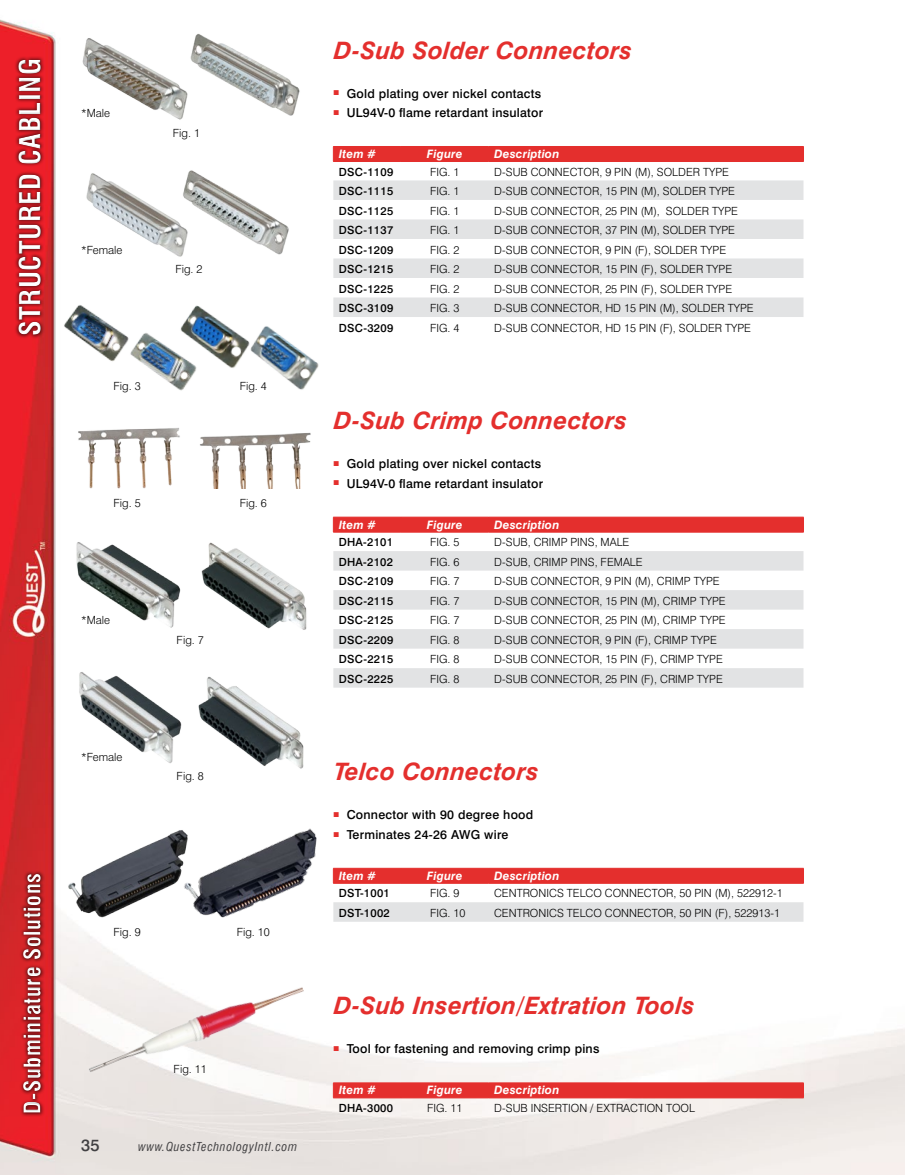
<style>
.page{position:relative;width:905px;height:1175px;background:#fff}
.page>*{position:absolute;margin:0;border:0;box-sizing:border-box;transform-origin:0 0}
.t1{font:700 condensed 28.5px "Swiss 721 BT";letter-spacing:.025em;color:#fff}
.t2{font:italic 700 24px "Swiss 721 BT";color:#e42f2d}
.t3{font:700 condensed 22.5px "Swiss 721 BT";letter-spacing:.025em;color:#fff}
.t4{font:500 16.5px "Swiss 721 BT";color:#414042}
.t5{font:500 12.3px "Swiss 721 BT";letter-spacing:.02em;color:#000}
.t6{font:italic condensed 12px "Swiss 721 BT";letter-spacing:.06em;color:#414042}
.t7{font:italic 700 11.7px "Swiss 721 BT";letter-spacing:.015em;color:#fff}
.t8{font:300 11.25px "Swiss 721 BT";color:#000}
.t9{font:500 11.25px "Swiss 721 BT";letter-spacing:.025em;color:#000}
</style>
<div class="page">
<img style="left:0;top:19px;width:904px;height:1155px">
<div style="left:15px;top:56px;width:30px;height:283px;background:#000;opacity:.61"></div>
<div style="left:17px;top:59px;width:24px;height:278px;background:#fff;opacity:.75"></div>
<div style="left:19px;top:59px;width:24px;height:278px;background:#000;opacity:.75"></div>
<div style="left:19px;top:870px;width:26px;height:246px;background:#000;opacity:.61"></div>
<div style="left:22px;top:873px;width:19px;height:241px;background:#fff;opacity:.75"></div>
<div style="left:24px;top:872px;width:19px;height:241px;background:#000;opacity:.52"></div>
<div style="left:333px;top:1082px;width:471px;height:15px;background:#e42f2d"></div>
<hr style="left:333px;top:1097px;width:68px;height:1px;background:#e42f2d">
<hr style="left:401px;top:1097px;width:87px;height:1px;background:#e42f2d">
<hr style="left:488px;top:1097px;width:315px;height:1px;background:#e42f2d">
<svg style="left:333px;top:180px;width:470px;height:137px;fill:#e2e3e4"></svg>
<div style="left:333px;top:146px;width:471px;height:15px;background:#e42f2d"></div>
<hr style="left:333px;top:161px;width:68px;height:1px;background:#e42f2d">
<hr style="left:401px;top:161px;width:87px;height:1px;background:#e42f2d">
<hr style="left:488px;top:161px;width:315px;height:1px;background:#e42f2d">
<svg style="left:333px;top:551px;width:470px;height:136px;fill:#e2e3e4"></svg>
<div style="left:333px;top:517px;width:471px;height:15px;background:#e42f2d"></div>
<hr style="left:333px;top:532px;width:68px;height:1px;background:#e42f2d">
<hr style="left:401px;top:532px;width:87px;height:1px;background:#e42f2d">
<hr style="left:488px;top:532px;width:315px;height:1px;background:#e42f2d">
<div style="left:333px;top:902px;width:470px;height:19px;background:#e2e3e4"></div>
<div style="left:333px;top:868px;width:471px;height:15px;background:#e42f2d"></div>
<hr style="left:333px;top:883px;width:68px;height:1px;background:#e42f2d">
<hr style="left:401px;top:883px;width:87px;height:1px;background:#e42f2d">
<hr style="left:488px;top:883px;width:315px;height:1px;background:#e42f2d">
<img style="left:62px;top:814px;width:140px;height:110px">
<img style="left:170px;top:812px;width:157px;height:111px">
<img style="left:74px;top:967px;width:235px;height:130px">
<img style="left:67px;top:661px;width:247px;height:116px">
<img style="left:191px;top:428px;width:127px;height:61px">
<img style="left:66px;top:527px;width:252px;height:113px">
<img style="left:75px;top:22px;width:230px;height:106px">
<img style="left:75px;top:159px;width:230px;height:106px">
<img style="left:63px;top:413px;width:128px;height:80px">
<img style="left:38px;top:276px;width:184px;height:134px">
<img style="left:169px;top:280px;width:173px;height:125px">
<h1 class="t1" style="left:13px;top:336px;width:279px;rotate:-90deg">STRUCTURED CABLING</h1>
<h3 class="t3" style="left:19px;top:1114px;width:243px;rotate:-90deg">D-Subminiature Solutions</h3>
<p class="t8" style="left:81px;top:106px;width:31px">*Male</p>
<p class="t8" style="left:173px;top:126px;width:29px">Fig. 1</p>
<p class="t8" style="left:81px;top:243px;width:43px">*Female</p>
<p class="t8" style="left:175px;top:262px;width:29px">Fig. 2</p>
<p class="t8" style="left:114px;top:379px;width:29px">Fig. 3</p>
<p class="t8" style="left:114px;top:496px;width:29px">Fig. 5</p>
<p class="t8" style="left:240px;top:379px;width:29px">Fig. 4</p>
<p class="t8" style="left:240px;top:496px;width:29px">Fig. 6</p>
<p class="t8" style="left:81px;top:613px;width:31px">*Male</p>
<p class="t8" style="left:177px;top:633px;width:29px">Fig. 7</p>
<p class="t8" style="left:81px;top:750px;width:43px">*Female</p>
<p class="t8" style="left:177px;top:769px;width:29px">Fig. 8</p>
<p class="t8" style="left:114px;top:925px;width:29px">Fig. 9</p>
<p class="t8" style="left:237px;top:925px;width:35px">Fig. 10</p>
<p class="t8" style="left:174px;top:1062px;width:35px">Fig. 11</p>
<h3 class="t4" style="left:81px;top:1135px;width:20px">35</h3>
<p class="t6" style="left:138px;top:1139px;width:160px">www.QuestTechnologyIntl.com</p>
<h2 class="t2" style="left:333px;top:35px;width:303px">D-Sub Solder Connectors</h2>
<p class="t5" style="left:333px;top:86px;width:209px"><sup>■</sup> Gold plating over nickel contacts</p>
<p class="t5" style="left:333px;top:105px;width:211px"><sup>■</sup> UL94V-0 flame retardant insulator</p>
<p class="t7" style="left:339px;top:146px;width:39px">Item #</p>
<p class="t7" style="left:427px;top:146px;width:37px">Figure</p>
<p class="t7" style="left:494px;top:146px;width:67px">Description</p>
<p class="t9" style="left:339px;top:165px;width:56px">DSC-1109</p>
<p class="t8" style="left:430px;top:165px;width:31px">FIG. 1</p>
<p class="t8" style="left:494px;top:165px;width:236px">D-SUB CONNECTOR, 9 PIN (M), SOLDER TYPE</p>
<p class="t9" style="left:339px;top:184px;width:56px">DSC-1115</p>
<p class="t8" style="left:430px;top:184px;width:31px">FIG. 1</p>
<p class="t8" style="left:494px;top:184px;width:242px">D-SUB CONNECTOR, 15 PIN (M), SOLDER TYPE</p>
<p class="t9" style="left:339px;top:204px;width:56px">DSC-1125</p>
<p class="t8" style="left:430px;top:204px;width:31px">FIG. 1</p>
<p class="t8" style="left:494px;top:204px;width:245px">D-SUB CONNECTOR, 25 PIN (M), SOLDER TYPE</p>
<p class="t9" style="left:339px;top:223px;width:56px">DSC-1137</p>
<p class="t8" style="left:430px;top:223px;width:31px">FIG. 1</p>
<p class="t8" style="left:494px;top:223px;width:242px">D-SUB CONNECTOR, 37 PIN (M), SOLDER TYPE</p>
<p class="t9" style="left:339px;top:243px;width:56px">DSC-1209</p>
<p class="t8" style="left:430px;top:243px;width:31px">FIG. 2</p>
<p class="t8" style="left:494px;top:243px;width:233px">D-SUB CONNECTOR, 9 PIN (F), SOLDER TYPE</p>
<p class="t9" style="left:339px;top:262px;width:56px">DSC-1215</p>
<p class="t8" style="left:430px;top:262px;width:31px">FIG. 2</p>
<p class="t8" style="left:494px;top:262px;width:239px">D-SUB CONNECTOR, 15 PIN (F), SOLDER TYPE</p>
<p class="t9" style="left:339px;top:282px;width:56px">DSC-1225</p>
<p class="t8" style="left:430px;top:282px;width:31px">FIG. 2</p>
<p class="t8" style="left:494px;top:282px;width:239px">D-SUB CONNECTOR, 25 PIN (F), SOLDER TYPE</p>
<p class="t9" style="left:339px;top:301px;width:56px">DSC-3109</p>
<p class="t8" style="left:430px;top:301px;width:31px">FIG. 3</p>
<p class="t8" style="left:494px;top:301px;width:261px">D-SUB CONNECTOR, HD 15 PIN (M), SOLDER TYPE</p>
<p class="t9" style="left:339px;top:321px;width:56px">DSC-3209</p>
<p class="t8" style="left:430px;top:321px;width:31px">FIG. 4</p>
<p class="t8" style="left:494px;top:321px;width:258px">D-SUB CONNECTOR, HD 15 PIN (F), SOLDER TYPE</p>
<h2 class="t2" style="left:333px;top:406px;width:297px">D-Sub Crimp Connectors</h2>
<p class="t5" style="left:333px;top:456px;width:209px"><sup>■</sup> Gold plating over nickel contacts</p>
<p class="t5" style="left:333px;top:476px;width:211px"><sup>■</sup> UL94V-0 flame retardant insulator</p>
<p class="t7" style="left:339px;top:517px;width:39px">Item #</p>
<p class="t7" style="left:427px;top:517px;width:37px">Figure</p>
<p class="t7" style="left:494px;top:517px;width:67px">Description</p>
<p class="t9" style="left:339px;top:535px;width:56px">DHA-2101</p>
<p class="t8" style="left:430px;top:535px;width:31px">FIG. 5</p>
<p class="t8" style="left:494px;top:535px;width:137px">D-SUB, CRIMP PINS, MALE</p>
<p class="t9" style="left:339px;top:555px;width:56px">DHA-2102</p>
<p class="t8" style="left:430px;top:555px;width:31px">FIG. 6</p>
<p class="t8" style="left:494px;top:555px;width:150px">D-SUB, CRIMP PINS, FEMALE</p>
<p class="t9" style="left:339px;top:574px;width:56px">DSC-2109</p>
<p class="t8" style="left:430px;top:574px;width:31px">FIG. 7</p>
<p class="t8" style="left:494px;top:574px;width:227px">D-SUB CONNECTOR, 9 PIN (M), CRIMP TYPE</p>
<p class="t9" style="left:339px;top:594px;width:56px">DSC-2115</p>
<p class="t8" style="left:430px;top:594px;width:31px">FIG. 7</p>
<p class="t8" style="left:494px;top:594px;width:233px">D-SUB CONNECTOR, 15 PIN (M), CRIMP TYPE</p>
<p class="t9" style="left:339px;top:613px;width:56px">DSC-2125</p>
<p class="t8" style="left:430px;top:613px;width:31px">FIG. 7</p>
<p class="t8" style="left:494px;top:613px;width:233px">D-SUB CONNECTOR, 25 PIN (M), CRIMP TYPE</p>
<p class="t9" style="left:339px;top:633px;width:56px">DSC-2209</p>
<p class="t8" style="left:430px;top:633px;width:31px">FIG. 8</p>
<p class="t8" style="left:494px;top:633px;width:224px">D-SUB CONNECTOR, 9 PIN (F), CRIMP TYPE</p>
<p class="t9" style="left:339px;top:652px;width:56px">DSC-2215</p>
<p class="t8" style="left:430px;top:652px;width:31px">FIG. 8</p>
<p class="t8" style="left:494px;top:652px;width:230px">D-SUB CONNECTOR, 15 PIN (F), CRIMP TYPE</p>
<p class="t9" style="left:339px;top:672px;width:56px">DSC-2225</p>
<p class="t8" style="left:430px;top:672px;width:31px">FIG. 8</p>
<p class="t8" style="left:494px;top:672px;width:230px">D-SUB CONNECTOR, 25 PIN (F), CRIMP TYPE</p>
<h2 class="t2" style="left:333px;top:757px;width:209px">Telco Connectors</h2>
<p class="t5" style="left:333px;top:807px;width:202px"><sup>■</sup> Connector with 90 degree hood</p>
<p class="t5" style="left:333px;top:827px;width:177px"><sup>■</sup> Terminates 24-26 AWG wire</p>
<p class="t7" style="left:339px;top:868px;width:39px">Item #</p>
<p class="t7" style="left:427px;top:868px;width:37px">Figure</p>
<p class="t7" style="left:494px;top:868px;width:67px">Description</p>
<p class="t9" style="left:339px;top:886px;width:53px">DST-1001</p>
<p class="t8" style="left:430px;top:886px;width:31px">FIG. 9</p>
<p class="t8" style="left:494px;top:886px;width:290px">CENTRONICS TELCO CONNECTOR, 50 PIN (M), 522912-1</p>
<p class="t9" style="left:339px;top:906px;width:53px">DST-1002</p>
<p class="t8" style="left:430px;top:906px;width:37px">FIG. 10</p>
<p class="t8" style="left:494px;top:906px;width:287px">CENTRONICS TELCO CONNECTOR, 50 PIN (F), 522913-1</p>
<h2 class="t2" style="left:333px;top:991px;width:365px">D-Sub Insertion/Extration Tools</h2>
<p class="t5" style="left:333px;top:1041px;width:268px"><sup>■</sup> Tool for fastening and removing crimp pins</p>
<p class="t7" style="left:339px;top:1082px;width:39px">Item #</p>
<p class="t7" style="left:427px;top:1082px;width:37px">Figure</p>
<p class="t7" style="left:494px;top:1082px;width:67px">Description</p>
<p class="t9" style="left:339px;top:1101px;width:56px">DHA-3000</p>
<p class="t8" style="left:427px;top:1101px;width:37px">FIG. 11</p>
<p class="t8" style="left:494px;top:1101px;width:202px">D-SUB INSERTION / EXTRACTION TOOL</p>
</div>
